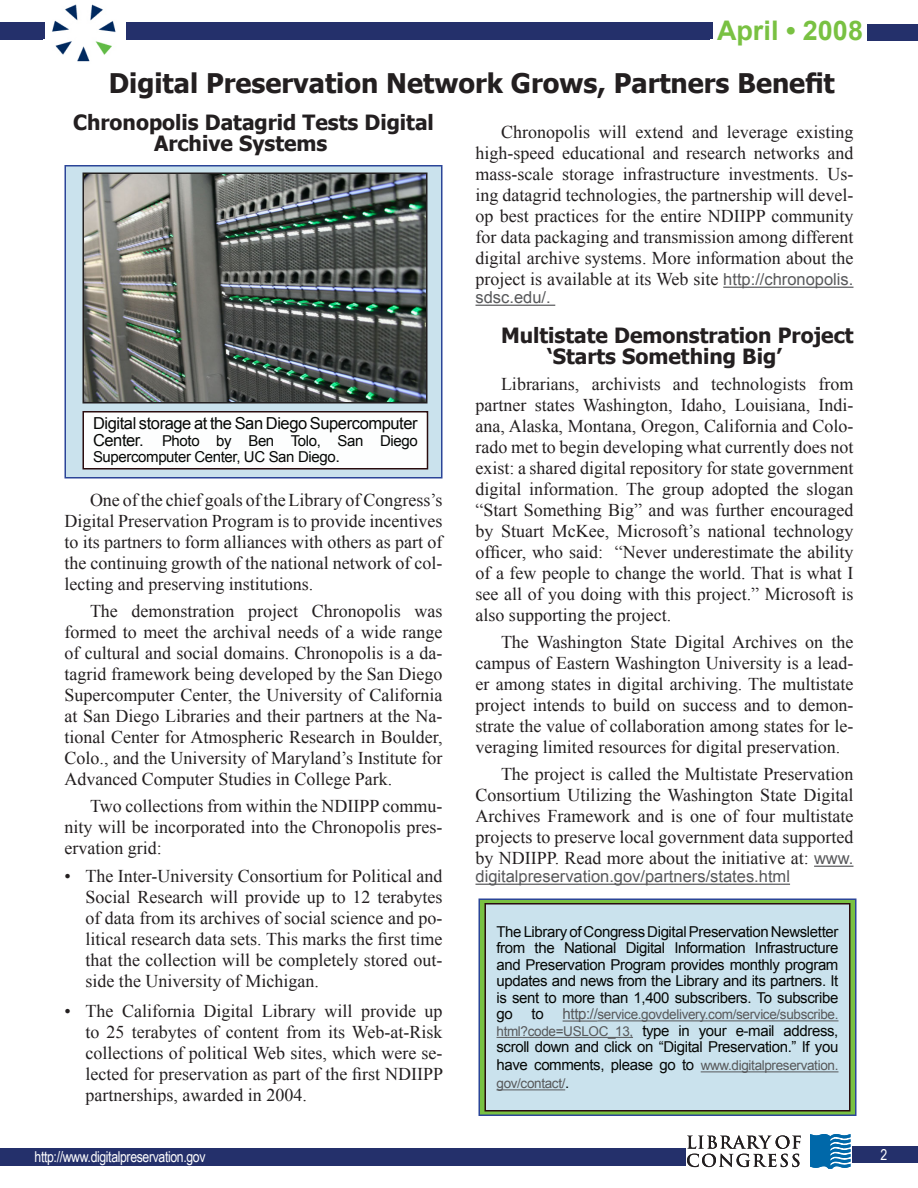
<style>
.page{position:relative;width:918px;height:1188px;background:#fff}
.page>*{position:absolute;margin:0;border:0;box-sizing:border-box;transform-origin:0 0}
.Heading{font:700 27px "Tahoma";color:#231f20}
.Date{font:700 27px "Arial";color:#79c142}
.SubHead{font:700 21px/21px "Tahoma";color:#231f20}
.Bullet_text{font:18px/21px "Times New Roman";color:#231f20;text-align:justify}
.t1{font:16.5px "Arial";color:#57585a}
.t2{font:16.5px "Arial";letter-spacing:-.025em;color:#050705}
.t3{font:15px/16.5px "Arial";letter-spacing:-.025em;color:#050705}
.t4{font:15px "Arial Narrow";letter-spacing:-.025em;color:#fff}
.t5{font:13.5px/18px "Arial";letter-spacing:-.025em;color:#57585a}
.s1{font-size:16.5px}
.s2{font-family:"Arial";font-size:16.5px;color:#57585a}
.s3{font-size:15px}
.s4{font-size:13.5px;color:#57585a}
.s5{font-size:15px;color:#050705}
</style>
<div class="page">
<div style="left:0;top:22px;width:710px;height:18px;background:#24306b"></div>
<div style="left:65px;top:166px;width:377px;height:312px;background:#cae2ed"></div>
<div style="left:64px;top:165px;width:378px;height:313px;border:2px solid #2b4598"></div>
<div style="left:83px;top:412px;width:345px;height:57px;background:#fdfefe"></div>
<div style="left:82px;top:411px;width:346px;height:59px;border:2px solid #2a0c0e"></div>
<hr style="left:814px;top:866px;width:40px;height:1px;background:#57585a">
<hr style="left:476px;top:884px;width:314px;height:1px;background:#57585a">
<div style="left:479px;top:899px;width:377px;height:216px;background:#79c142"></div>
<div style="left:478px;top:898px;width:378px;height:218px;border:2px solid #2b4598"></div>
<div style="left:485px;top:904px;width:365px;height:207px;background:#cae2ed"></div>
<hr style="left:563px;top:1021px;width:34px;height:1px;background:#57585a">
<hr style="left:597px;top:1020px;width:241px;height:1px;background:#57585a">
<hr style="left:496px;top:1037px;width:137px;height:1px;background:#57585a">
<hr style="left:701px;top:1071px;width:137px;height:1px;background:#57585a">
<hr style="left:496px;top:1089px;width:69px;height:1px;background:#57585a">
<div style="left:484px;top:903px;width:366px;height:209px;border:2px solid #2a0c0f"></div>
<img style="left:85px;top:175px;width:340px;height:226px">
<div style="left:82px;top:172px;width:346px;height:232px;border:2px solid #231f20"></div>
<hr style="left:723px;top:287px;width:131px;height:1px;background:#57585a">
<hr style="left:476px;top:305px;width:79px;height:1px;background:#57585a">
<div style="left:852px;top:1146px;width:66px;height:16px;background:#24306b"></div>
<svg style="left:687px;top:1135px;width:114px;height:32px"></svg>
<svg style="left:810px;top:1134px;width:40px;height:35px"></svg>
<div style="left:0;top:1148px;width:686px;height:18px;background:#24306b"></div>
<div style="left:0;top:22px;width:712px;height:17px;background:#24306b"></div>
<img style="left:45px;top:4px;width:81px;height:58px">
<div style="left:867px;top:24px;width:51px;height:16px;background:#24306b"></div>
<p class="Date" style="left:717px;top:13px;width:148px">April • 2008</p>
<p class="Heading" style="left:109px;top:64px;width:727px">Digital Preservation Network Grows, Partners Benefit</p>
<p class="SubHead" style="left:154px;top:111px;width:281px;text-indent:-81px">Chronopolis Datagrid Tests Digital<br>Archive Systems</p>
<p class="t2" style="left:93px;top:412px;width:326px">Digital storage at the San Diego Supercomputer</p>
<p class="t3" style="left:93px;top:432px;width:326px"><span class="s1">Center.</span> Photo by Ben Tolo, San Diego<br>Supercomputer Center, UC San Diego<span class="s1">.</span></p>
<p class="Bullet_text" style="left:64px;top:489px;width:380px;text-indent:26px">One of the chief goals of the Library of Congress’s Digital Preservation Program is to provide incentives to its partners to form alliances with others as part of the continuing growth of the national network of col&shy;lecting and preserving institutions.</p>
<p class="Bullet_text" style="left:64px;top:600px;width:380px;text-indent:26px">The demonstration project Chronopolis was formed to meet the archival needs of a wide range of cultural and social domains. Chronopolis is a da&shy;tagrid framework being developed by the San Diego Supercomputer Center, the University of California at San Diego Libraries and their partners at the Na&shy;tional Center for Atmospheric Research in Boulder, Colo., and the University of Maryland’s Institute for Advanced Computer Studies in College Park.</p>
<p class="Bullet_text" style="left:64px;top:795px;width:379px;text-indent:26px">Two collections from within the NDIIPP commu&shy;nity will be incorporated into the Chronopolis pres&shy;ervation grid:</p>
<p class="Bullet_text" style="left:86px;top:866px;width:359px">The Inter-University Consortium for Political and Social Research will provide up to 12 terabytes of data from its archives of social science and po&shy;litical research data sets. This marks the first time that the collection will be completely stored out&shy;side the University of Michigan.</p>
<p class="Bullet_text" style="left:86px;top:1001px;width:359px">The California Digital Library will provide up to 25 terabytes of content from its Web-at-Risk collections of political Web sites, which were se&shy;lected for preservation as part of the first NDIIPP partnerships, awarded in 2004.</p>
<p class="Bullet_text" style="left:64px;top:866px;width:8px">•</p>
<p class="Bullet_text" style="left:64px;top:1001px;width:8px">•</p>
<p class="t4" style="left:35px;top:1146px;width:309px">http://www.digitalpreservation.gov /news/newsletter _200804</p>
<p class="Bullet_text" style="left:476px;top:122px;width:380px;text-indent:26px">Chronopolis will extend and leverage existing high-speed educational and research networks and mass-scale storage infrastructure investments. Us&shy;ing datagrid technologies, the partnership will devel&shy;op best practices for the entire NDIIPP community for data packaging and transmission among different digital archive systems. More information about the project is available at its Web site <span class="s2">http://chronopolis.</span></p>
<p class="t1" style="left:476px;top:287px;width:77px">sdsc.edu/.</p>
<p class="SubHead" style="left:547px;top:324px;width:308px;text-indent:-46px">Multistate Demonstration Project ‘Starts Something Big’</p>
<p class="Bullet_text" style="left:476px;top:374px;width:380px;text-indent:26px">Librarians, archivists and technologists from partner states Washington, Idaho, Louisiana, Indi&shy;ana, Alaska, Montana, Oregon, California and Colo&shy;rado met to begin developing what currently does not exist: a shared digital repository for state government digital information. The group adopted the slogan “Start Something Big” and was further encouraged by Stuart McKee, Microsoft’s national technology officer, who said: “Never underestimate the ability of a few people to change the world. That is what I see all of you doing with this project.” Microsoft is also supporting the project.</p>
<p class="Bullet_text" style="left:476px;top:632px;width:379px;text-indent:26px">The Washington State Digital Archives on the campus of Eastern Washington University is a lead&shy;er among states in digital archiving. The multistate project intends to build on success and to demon&shy;strate the value of collaboration among states for le&shy;veraging limited resources for digital preservation.</p>
<p class="Bullet_text" style="left:476px;top:764px;width:380px;text-indent:26px">The project is called the Multistate Preservation Consortium Utilizing the Washington State Digital Archives Framework and is one of four multistate projects to preserve local government data supported by NDIIPP. Read more about the initiative at: <span class="s2">www.</span></p>
<p class="t1" style="left:476px;top:866px;width:316px">digitalpreservation.gov/partners/states.html</p>
<p class="t3" style="left:496px;top:924px;width:343px;text-align:justify">The Library of Congress Digital Preservation Newsletter from the National Digital Information Infrastructure and Preservation Program provides monthly program updates and news from the Library and its partners. It is sent to more than 1,400 subscribers. To subscribe go</p>
<p class="t3" style="left:532px;top:1006px;width:14px">to</p>
<p class="t5" style="left:563px;top:1006px;width:277px"><span class="s3">http://</span>service.govdelivery.com/service/subscribe.</p>
<p class="t3" style="left:496px;top:1023px;width:343px"><span class="s4">html?code=USLOC_13,</span> type in your e-mail address, scroll down and click on “Digital Preservation.” If you</p>
<p class="t5" style="left:496px;top:1057px;width:343px"><span class="s5">have comments, please go to</span> www.digitalpreservation. gov/contact/<span class="s5">.</span></p>
</div>
